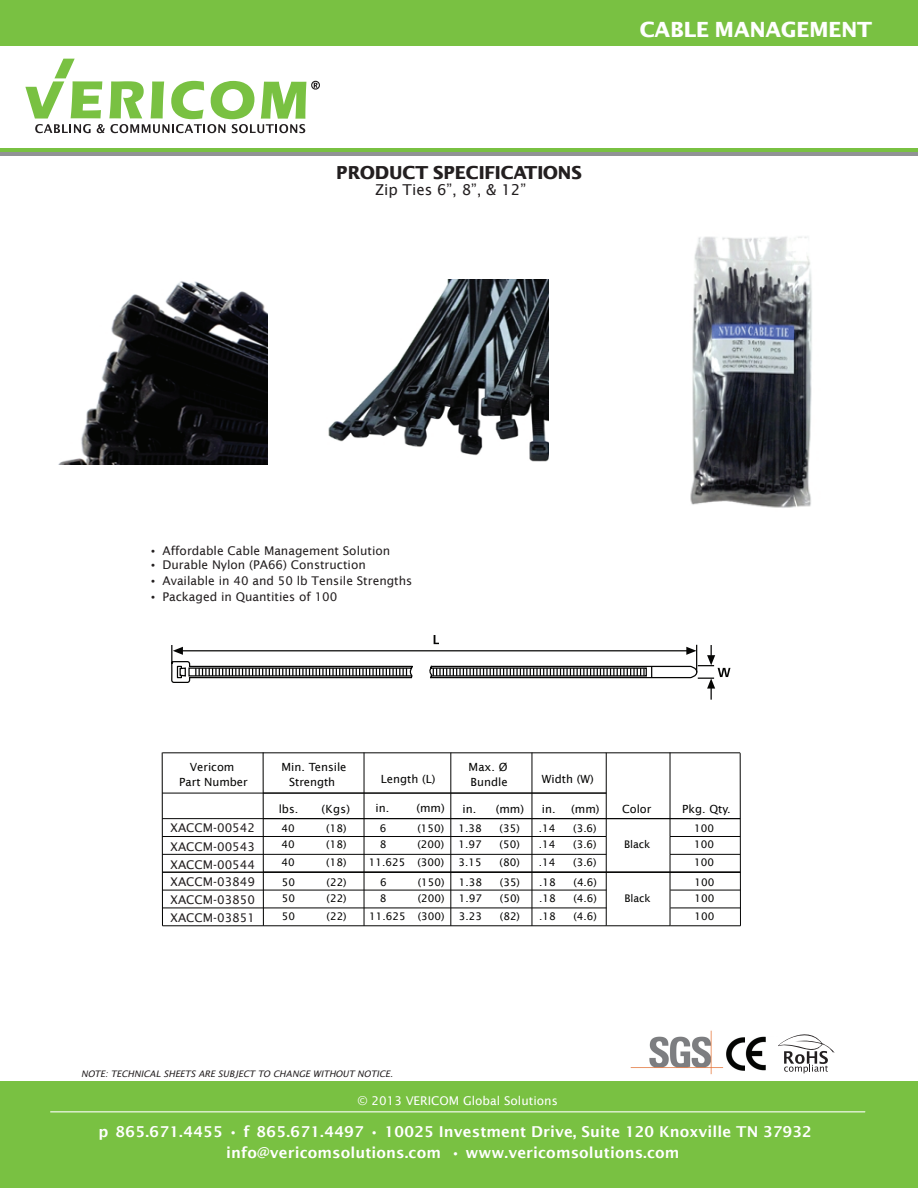
<style>
.page{position:relative;width:918px;height:1188px;background:#fff}
.page>*{position:absolute;margin:0;border:0;box-sizing:border-box;transform-origin:0 0}
.t1{font:700 21px "Lucida Sans";color:#fff}
.t2{font:700 18px "Lucida Sans";color:#231f20}
.t3{font:600 15px/20.4px "Lucida Sans";letter-spacing:.005em;color:#fff;text-align:center}
.t4{font:15px "Lucida Sans";color:#231f20}
.t5{font:600 13.5px/15.3px "Lucida Sans";color:#231f20;text-align:justify}
.t6{font:12px/18.5px "Lucida Sans";color:#231f20;text-align:justify}
.t7{font:12px "Lucida Sans";color:#fff}
.t8{font:11.25px/15px "Lucida Sans";color:#050504;text-align:center}
.t9{font:10.5px/17.9px "Lucida Sans";color:#050504}
.t10{font:italic 9px "Lucida Sans";color:#231f20}
</style>
<div class="page">
<div style="left:0;top:0;width:918px;height:154px;background:#79c142"></div>
<div style="left:0;top:1081px;width:918px;height:107px;background:#79c142"></div>
<div style="left:0;top:46px;width:918px;height:101px;background:#fff"></div>
<hr style="left:50px;top:1112px;width:815px;height:1px;background:#fff">
<hr style="left:0;top:152px;width:918px;height:4px;background:#919295">
<svg style="left:25px;top:59px;width:295px;height:74px"></svg>
<svg style="left:171px;top:635px;width:559px;height:65px"></svg>
<hr style="left:263px;top:753px;width:101px;height:1px;background:#050504">
<hr style="left:364px;top:753px;width:87px;height:1px;background:#050504">
<hr style="left:451px;top:753px;width:81px;height:1px;background:#050504">
<hr style="left:532px;top:753px;width:74px;height:1px;background:#050504">
<hr style="left:606px;top:753px;width:64px;height:1px;background:#050504">
<hr style="left:670px;top:753px;width:70px;height:1px;background:#050504">
<hr style="left:263px;top:818px;width:477px;height:1px;background:#050504">
<hr style="left:364px;top:753px;width:1px;height:40px;background:#050504">
<hr style="left:451px;top:753px;width:1px;height:40px;background:#050504">
<hr style="left:532px;top:753px;width:1px;height:40px;background:#050504">
<hr style="left:606px;top:753px;width:1px;height:66px;background:#050504">
<hr style="left:670px;top:753px;width:1px;height:66px;background:#050504">
<hr style="left:263px;top:753px;width:1px;height:173px;background:#050504">
<hr style="left:740px;top:753px;width:1px;height:173px;background:#050504">
<hr style="left:162px;top:753px;width:101px;height:1px;background:#050504">
<hr style="left:162px;top:793px;width:101px;height:1px;background:#050504">
<hr style="left:162px;top:818px;width:101px;height:1px;background:#050504">
<hr style="left:162px;top:836px;width:101px;height:1px;background:#050504">
<hr style="left:162px;top:854px;width:101px;height:1px;background:#050504">
<hr style="left:162px;top:753px;width:1px;height:173px;background:#050504">
<img style="left:58px;top:281px;width:209px;height:184px">
<img style="left:328px;top:279px;width:220px;height:183px">
<img style="left:690px;top:236px;width:122px;height:272px">
<hr style="left:263px;top:872px;width:477px;height:1px;background:#050504">
<hr style="left:607px;top:925px;width:63px;height:1px;background:#050504">
<svg style="left:262px;top:793px;width:345px;height:133px"></svg>
<svg style="left:669px;top:819px;width:72px;height:107px"></svg>
<hr style="left:162px;top:872px;width:101px;height:1px;background:#050504">
<hr style="left:162px;top:890px;width:101px;height:1px;background:#050504">
<hr style="left:162px;top:925px;width:101px;height:1px;background:#050504">
<hr style="left:162px;top:908px;width:445px;height:1px;background:#050504">
<svg style="left:778px;top:1034px;width:57px;height:39px"></svg>
<img style="left:723px;top:1036px;width:43px;height:35px">
<img style="left:630px;top:1030px;width:93px;height:45px">
<h2 class="t2" style="left:336px;top:162px;width:247px">PRODUCT SPECIFICATIONS</h2>
<h3 class="t4" style="left:375px;top:181px;width:153px">Zip Ties 6”, 8”, &amp; 12”</h3>
<h1 class="t1" style="left:640px;top:17px;width:234px">CABLE MANAGEMENT</h1>
<p class="t6" style="left:163px;top:541px;width:229px">Affordable Cable Management Solution</p>
<p class="t6" style="left:163px;top:572px;width:251px;line-height:16.2px">Available in 40 and 50 lb Tensile Strengths<br>Packaged in Quantities of 100</p>
<p class="t5" style="left:149px;top:542px;width:10px">• • • •</p>
<p class="t6" style="left:163px;top:556px;width:205px">Durable Nylon (PA66) Construction</p>
<p class="t8" style="left:179px;top:759px;width:70px">Vericom<br>Part Number</p>
<p class="t6" style="left:171px;top:818px;width:86px">XACCM-00542<br>XACCM-00543<br>XACCM-00544</p>
<p class="t6" style="left:171px;top:872px;width:86px">XACCM-03849<br>XACCM-03850<br>XACCM-03851</p>
<p class="t8" style="left:282px;top:759px;width:66px">Min. Tensile<br>Strength</p>
<p class="t8" style="left:469px;top:759px;width:41px;text-align:left">Max. Ø<br>Bundle</p>
<p class="t8" style="left:279px;top:802px;width:21px">lbs.</p>
<p class="t8" style="left:322px;top:802px;width:30px">(Kgs)</p>
<p class="t8" style="left:622px;top:802px;width:31px">Color</p>
<p class="t8" style="left:682px;top:802px;width:50px">Pkg. Qty.</p>
<p class="t9" style="left:380px;top:836px;width:8px">8</p>
<p class="t9" style="left:418px;top:836px;width:28px">(200)</p>
<p class="t9" style="left:459px;top:836px;width:25px">1.97</p>
<p class="t9" style="left:500px;top:836px;width:57px">(50) .14</p>
<p class="t9" style="left:573px;top:836px;width:25px">(3.6)</p>
<p class="t9" style="left:624px;top:836px;width:28px">Black</p>
<p class="t9" style="left:694px;top:836px;width:21px">100</p>
<p class="t9" style="left:369px;top:854px;width:77px">11.625 (300)</p>
<p class="t9" style="left:500px;top:854px;width:22px">(80)</p>
<p class="t9" style="left:573px;top:854px;width:25px">(3.6)</p>
<p class="t9" style="left:694px;top:854px;width:21px">100</p>
<p class="t8" style="left:381px;top:771px;width:56px">Length (L)</p>
<p class="t8" style="left:542px;top:771px;width:53px">Width (W)</p>
<p class="t8" style="left:542px;top:802px;width:59px">in. (mm)</p>
<p class="t8" style="left:376px;top:801px;width:15px">in.</p>
<p class="t8" style="left:416px;top:801px;width:62px">(mm) in.</p>
<p class="t8" style="left:496px;top:802px;width:30px">(mm)</p>
<p class="t9" style="left:282px;top:819px;width:15px">40</p>
<p class="t9" style="left:380px;top:819px;width:8px">6</p>
<p class="t9" style="left:418px;top:819px;width:28px">(150)</p>
<p class="t9" style="left:326px;top:836px;width:22px">(18)</p>
<p class="t9" style="left:459px;top:819px;width:25px">1.38</p>
<p class="t9" style="left:500px;top:819px;width:22px">(35)</p>
<p class="t9" style="left:459px;top:854px;width:25px">3.15</p>
<p class="t9" style="left:573px;top:819px;width:25px">(3.6)</p>
<p class="t9" style="left:694px;top:819px;width:21px">100</p>
<p class="t9" style="left:326px;top:819px;width:22px">(18)</p>
<p class="t9" style="left:326px;top:854px;width:22px">(18)</p>
<p class="t9" style="left:539px;top:819px;width:18px">.14</p>
<p class="t9" style="left:539px;top:854px;width:18px">.14</p>
<p class="t9" style="left:282px;top:836px;width:15px">40<br>40</p>
<p class="t9" style="left:282px;top:873px;width:15px">50</p>
<p class="t9" style="left:380px;top:873px;width:8px">6</p>
<p class="t9" style="left:418px;top:873px;width:28px">(150)</p>
<p class="t9" style="left:327px;top:889px;width:22px">(22)</p>
<p class="t9" style="left:459px;top:873px;width:25px">1.38</p>
<p class="t9" style="left:500px;top:873px;width:22px">(35)</p>
<p class="t9" style="left:459px;top:907px;width:25px">3.23</p>
<p class="t9" style="left:574px;top:873px;width:25px">(4.6)</p>
<p class="t9" style="left:695px;top:873px;width:21px">100</p>
<p class="t9" style="left:327px;top:873px;width:22px">(22)</p>
<p class="t9" style="left:327px;top:907px;width:22px">(22)</p>
<p class="t9" style="left:539px;top:873px;width:18px">.18</p>
<p class="t9" style="left:539px;top:907px;width:18px">.18</p>
<p class="t9" style="left:380px;top:889px;width:8px">8</p>
<p class="t9" style="left:418px;top:889px;width:28px">(200)</p>
<p class="t9" style="left:459px;top:889px;width:25px">1.97</p>
<p class="t9" style="left:500px;top:889px;width:57px">(50) .18</p>
<p class="t9" style="left:574px;top:889px;width:25px">(4.6)</p>
<p class="t9" style="left:624px;top:889px;width:28px">Black</p>
<p class="t9" style="left:695px;top:889px;width:21px">100</p>
<p class="t9" style="left:369px;top:907px;width:77px">11.625 (300)</p>
<p class="t9" style="left:500px;top:907px;width:22px">(82)</p>
<p class="t9" style="left:574px;top:907px;width:25px">(4.6)</p>
<p class="t9" style="left:695px;top:907px;width:21px">100</p>
<p class="t9" style="left:282px;top:889px;width:15px">50<br>50</p>
<p class="t10" style="left:81px;top:1069px;width:314px">NOTE: TECHNICAL SHEETS ARE SUBJECT TO CHANGE WITHOUT NOTICE.</p>
<p class="t7" style="left:358px;top:1094px;width:202px">© 2013 VERICOM Global Solutions</p>
<h3 class="t3" style="left:98px;top:1122px;width:715px">p 865.671.4455 • f 865.671.4497 • 10025 Investment Drive, Suite 120 Knoxville TN 37932 info@vericomsolutions.com • www.vericomsolutions.com</h3>
</div>
